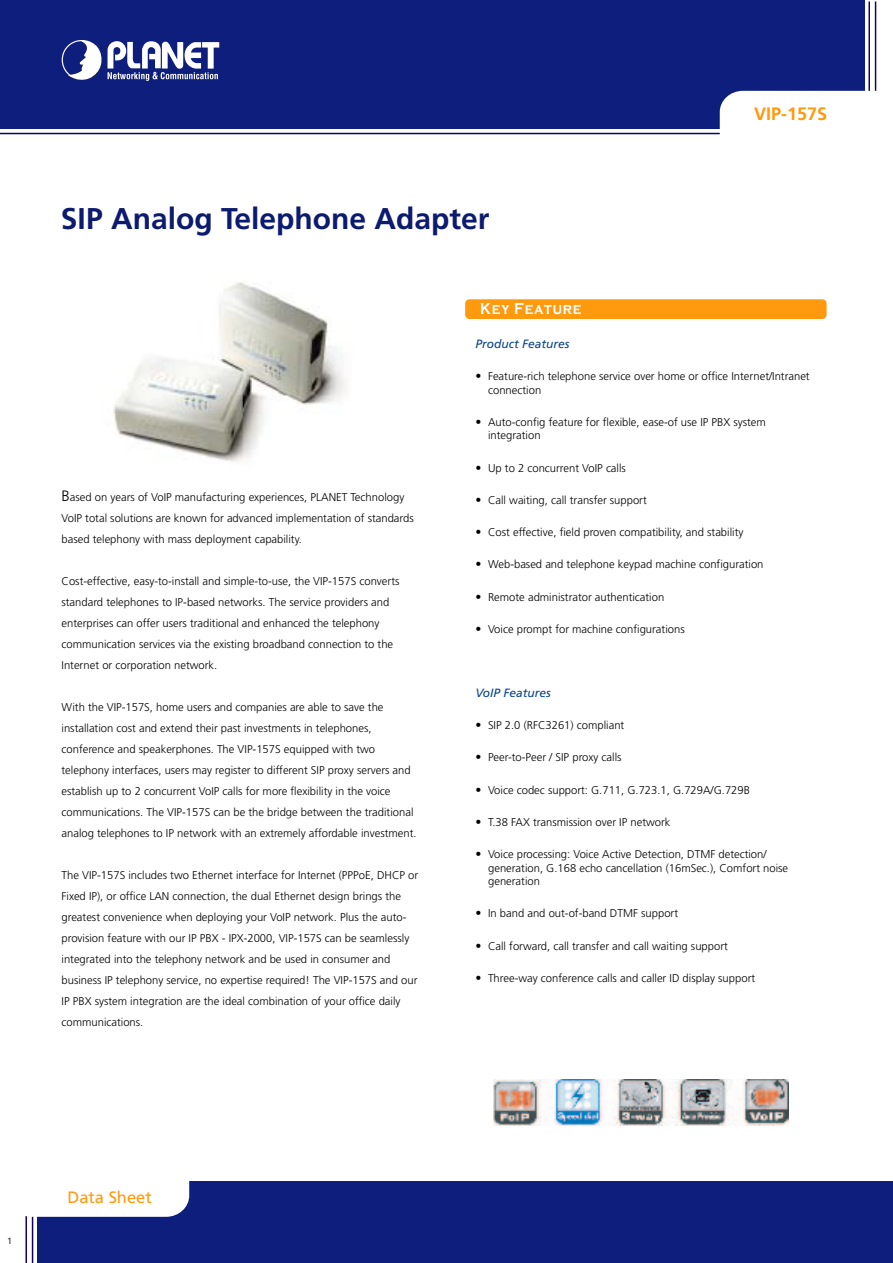
<style>
.page{position:relative;width:893px;height:1263px;background:#fff}
.page>*{position:absolute;margin:0;border:0;box-sizing:border-box;transform-origin:0 0}
.t1{font:700 30px "Frutiger";color:#0c1a6f}
.t2{font:700 18px "Frutiger";color:#ff990e}
.t3{font:16.5px "Frutiger";color:#ff990e}
.t4{font:700 16.2px "Copperplate Gothic";letter-spacing:.06em;color:#fff;scale:.83 1}
.t5{font:italic 12px "Frutiger";color:#094489}
.t6{font:300 11.25px/21px "Frutiger";color:#000}
.t7{font:9px "Frutiger";color:#333}
.s1{font-size:15px}
.s2{font-weight:700;font-size:12px}
</style>
<div class="page">
<div style="left:0;top:1px;width:864px;height:128px;background:#0e1e7d"></div>
<hr style="left:868px;top:2px;width:2px;height:127px;background:#110070">
<hr style="left:875px;top:2px;width:1px;height:127px;background:#110070">
<svg style="left:62px;top:40px;width:157px;height:41px"></svg>
<div style="left:720px;top:91px;width:156px;height:38px;background:#fff"></div>
<hr style="left:0;top:133px;width:720px;height:1px;background:#110070">
<div style="left:37px;top:1181px;width:856px;height:82px;background:#0e1e7d"></div>
<hr style="left:32px;top:1181px;width:1px;height:82px;background:#0f0063">
<hr style="left:25px;top:1181px;width:2px;height:82px;background:#110070">
<img style="left:113px;top:282px;width:231px;height:180px">
<div style="left:8px;top:1152px;width:181px;height:65px;background:#fff;border-radius:22px"></div>
<div style="left:465px;top:299px;width:362px;height:20px;background:#ff990e;border-radius:4px"></div>
<img style="left:493px;top:1079px;width:296px;height:46px">
<h1 class="t1" style="left:61px;top:201px;width:430px">SIP Analog Telephone Adapter</h1>
<h3 class="t4" style="left:480px;top:300px;width:124px">Key Feature</h3>
<h2 class="t2" style="left:754px;top:104px;width:75px">VIP-157S</h2>
<p class="t6" style="left:62px;top:486px;width:354px"><span class="s1">B</span>ased on years of VoIP manufacturing experiences, PLANET Technology<br>VoIP total solutions are known for advanced implementation of standards based telephony with mass deployment capability.</p>
<p class="t6" style="left:62px;top:570px;width:339px">Cost-effective, easy-to-install and simple-to-use, the VIP-157S converts standard telephones to IP-based networks. The service providers and enterprises can offer users traditional and enhanced the telephony communication services via the existing broadband connection to the Internet or corporation network.</p>
<p class="t6" style="left:62px;top:696px;width:357px">With the VIP-157S, home users and companies are able to save the installation cost and extend their past investments in telephones, conference and speakerphones. The VIP-157S equipped with two telephony interfaces, users may register to different SIP proxy servers and establish up to 2 concurrent VoIP calls for more flexibility in the voice communications. The VIP-157S can be the bridge between the traditional analog telephones to IP network with an extremely affordable investment.</p>
<p class="t6" style="left:62px;top:864px;width:358px">The VIP-157S includes two Ethernet interface for Internet (PPPoE, DHCP or Fixed IP), or office LAN connection, the dual Ethernet design brings the greatest convenience when deploying your VoIP network. Plus the auto&shy;provision feature with our IP PBX - IPX-2000, VIP-157S can be seamlessly integrated into the telephony network and be used in consumer and business IP telephony service, no expertise required! The VIP-157S and our IP PBX system integration are the ideal combination of your office daily communications.</p>
<p class="t5" style="left:475px;top:337px;width:96px">Product Features</p>
<p class="t6" style="left:488px;top:369px;width:323px;line-height:13.5px;text-indent:-13px"><span class="s2">•</span> Feature-rich telephone service over home or office Internet/Intranet connection</p>
<p class="t6" style="left:488px;top:415px;width:279px;line-height:13.5px;text-indent:-13px"><span class="s2">•</span> Auto-config feature for flexible, ease-of use IP PBX system integration</p>
<p class="t6" style="left:475px;top:457px;width:152px"><span class="s2">•</span> Up to 2 concurrent VoIP calls</p>
<p class="t6" style="left:475px;top:489px;width:173px"><span class="s2">•</span> Call waiting, call transfer support</p>
<p class="t6" style="left:475px;top:522px;width:270px"><span class="s2">•</span> Cost effective, field proven compatibility, and stability</p>
<p class="t6" style="left:475px;top:554px;width:290px"><span class="s2">•</span> Web-based and telephone keypad machine configuration</p>
<p class="t6" style="left:475px;top:586px;width:190px"><span class="s2">•</span> Remote administrator authentication</p>
<p class="t6" style="left:475px;top:618px;width:211px"><span class="s2">•</span> Voice prompt for machine configurations</p>
<p class="t5" style="left:475px;top:685px;width:77px">VoIP Features</p>
<p class="t6" style="left:475px;top:714px;width:150px"><span class="s2">•</span> SIP 2.0 (RFC3261) compliant</p>
<p class="t6" style="left:475px;top:747px;width:148px"><span class="s2">•</span> Peer-to-Peer / SIP proxy calls</p>
<p class="t6" style="left:475px;top:779px;width:276px"><span class="s2">•</span> Voice codec support: G.711, G.723.1, G.729A/G.729B</p>
<p class="t6" style="left:475px;top:811px;width:197px"><span class="s2">•</span> T.38 FAX transmission over IP network</p>
<p class="t6" style="left:488px;top:847px;width:302px;line-height:13.5px;text-indent:-13px"><span class="s2">•</span> Voice processing: Voice Active Detection, DTMF detection/ generation, G.168 echo cancellation (16mSec.), Comfort noise generation</p>
<p class="t6" style="left:475px;top:903px;width:204px"><span class="s2">•</span> In band and out-of-band DTMF support</p>
<p class="t6" style="left:475px;top:935px;width:254px"><span class="s2">•</span> Call forward, call transfer and call waiting support</p>
<p class="t6" style="left:475px;top:967px;width:281px"><span class="s2">•</span> Three-way conference calls and caller ID display support</p>
<p class="t7" style="left:7px;top:1236px;width:7px">1</p>
<h3 class="t3" style="left:67px;top:1187px;width:86px">Data Sheet</h3>
</div>
